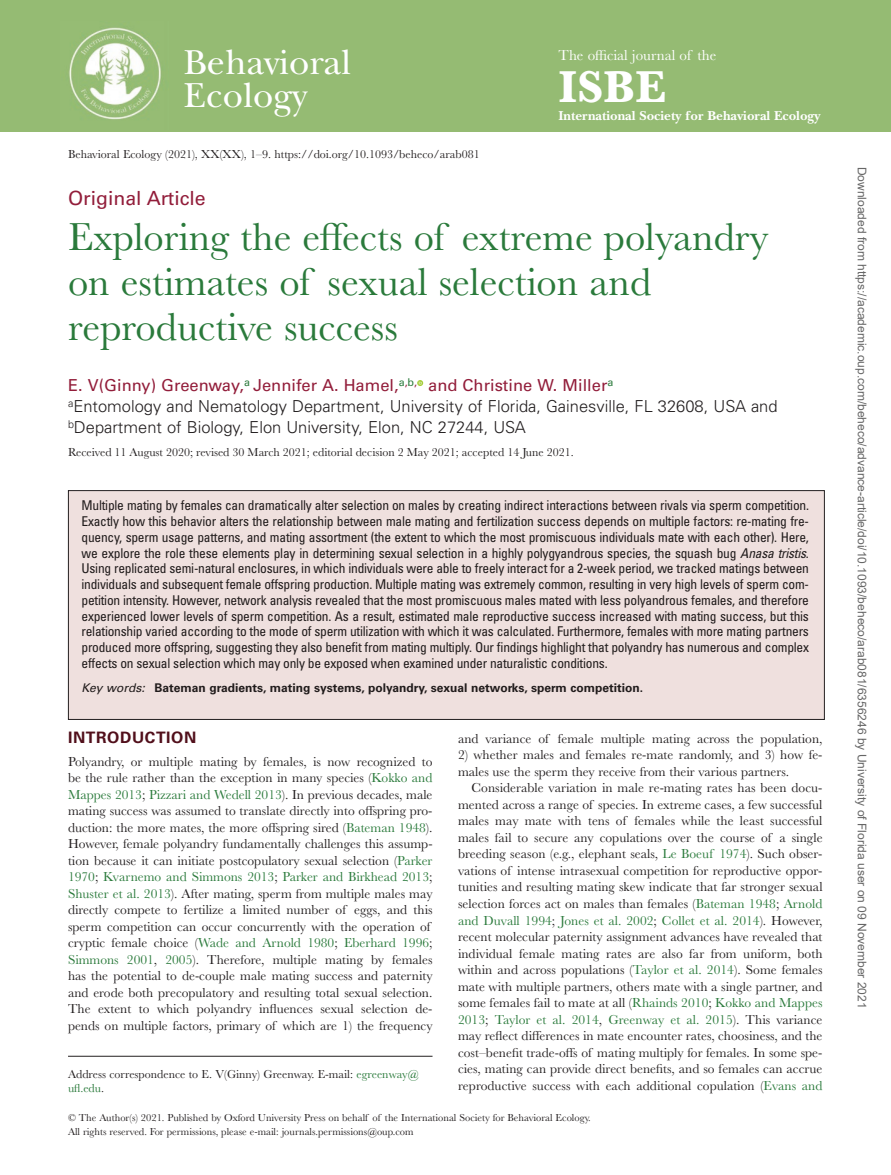
<style>
.page{position:relative;width:891px;height:1175px;background:#fff}
.page>*{position:absolute;margin:0;border:0;box-sizing:border-box;transform-origin:0 0}
.t1{font:700 46.35px "Baskerville MT Std";color:#fff}
.t2{font:40.5px/45px "Baskerville MT Std";color:#2a7a3b}
.t3{font:36.15px/33px "New Baskerville Std";color:#fff}
.t4{font:19.5px "Univers LT Std";color:#921d3a}
.t5{font:300 16.5px/21px "Univers LT Std";color:#231f20}
.t6{font:700 15.75px "Univers LT Std";letter-spacing:.04em;color:#510f1b}
.t7{font:15px "Baskerville MT Std";color:#fff}
.t8{font:13.5px/16.5px "Baskerville MT Std";color:#231f20}
.t9{font:condensed 13.5px/15.8px "Univers LT Std";letter-spacing:-.02em;color:#231f20;text-align:justify}
.t10{font:700 13.5px "New Baskerville Std";color:#fff}
.t11{font:12px/13.5px "Baskerville MT Std";color:#231f20}
.t12{font:12px "Arial";color:#666}
.t13{font:700 12px "Univers LT Std";color:#231f20}
.t14{font:10.5px/13.5px "Baskerville MT Std";color:#231f20}
.s1{font-weight:400;color:#921d3a}
.s2{font-style:italic}
.s3{font-weight:400;font-style:italic}
.s4{color:#2a7a3b}
</style>
<div class="page">
<div style="left:0;top:0;width:891px;height:131px;background:#95bb73"></div>
<img style="left:69px;top:27px;width:92px;height:93px">
<hr style="left:68px;top:1055px;width:365px;height:1px;background:#231f20">
<svg style="left:417px;top:380px;width:6px;height:6px"></svg>
<div style="left:68px;top:490px;width:756px;height:229px;background:#efe0de"></div>
<div style="left:68px;top:490px;width:757px;height:230px;border:1px solid #231f20"></div>
<h3 class="t3" style="left:184px;top:46px;width:169px">Behavioral<br>Ecology</h3>
<p class="t7" style="left:558px;top:46px;width:160px">The official journal of the</p>
<h1 class="t1" style="left:558px;top:61px;width:109px">ISBE</h1>
<p class="t10" style="left:558px;top:107px;width:263px">International Society for Behavioral Ecology</p>
<p class="t11" style="left:68px;top:148px;width:413px">Behavioral Ecology (2021), XX(XX), 1–9. https://doi.org/10.1093/beheco/arab081</p>
<h3 class="t4" style="left:68px;top:187px;width:139px">Original Article</h3>
<h2 class="t2" style="left:68px;top:215px;width:702px">Exploring the effects of extreme polyandry on estimates of sexual selection and reproductive success</h2>
<p class="t5" style="left:68px;top:375px;width:711px"><span class="s1">E. V(Ginny) Greenway,</span><sup>a</sup> <span class="s1">Jennifer A. Hamel,</span><sup>a</sup><sup>,</sup><sup>b</sup><sup>,</sup> <span class="s1">and Christine W. Miller</span><sup>a<br></sup><sup>a</sup>Entomology and Nematology Department, University of Florida, Gainesville, FL 32608, USA and <sup>b</sup>Department of Biology, Elon University, Elon, NC 27244, USA</p>
<p class="t11" style="left:68px;top:446px;width:507px">Received 11 August 2020; revised 30 March 2021; editorial decision 2 May 2021; accepted 14 June 2021.</p>
<p class="t9" style="left:82px;top:497px;width:729px">Multiple mating by females can dramatically alter selection on males by creating indirect interactions between rivals via sperm competition.<br>Exactly how this behavior alters the relationship between male mating and fertilization success depends on multiple factors: re-mating fre&shy;quency, sperm usage patterns, and mating assortment (the extent to which the most promiscuous individuals mate with each other). Here, we explore the role these elements play in determining sexual selection in a highly polygyandrous species, the squash bug <span class="s2">Anasa tristis</span>.<br>Using replicated semi-natural enclosures, in which individuals were able to freely interact for a 2-week period, we tracked matings between individuals and subsequent female offspring production. Multiple mating was extremely common, resulting in very high levels of sperm com&shy;petition intensity. However, network analysis revealed that the most promiscuous males mated with less polyandrous females, and therefore experienced lower levels of sperm competition. As a result, estimated male reproductive success increased with mating success, but this relationship varied according to the mode of sperm utilization with which it was calculated. Furthermore, females with more mating partners produced more offspring, suggesting they also benefit from mating multiply. Our findings highlight that polyandry has numerous and complex effects on sexual selection which may only be exposed when examined under naturalistic conditions.</p>
<p class="t13" style="left:82px;top:680px;width:563px"><span class="s3">Key words:</span> Bateman gradients, mating systems, polyandry, sexual networks, sperm competition.</p>
<p class="t6" style="left:68px;top:728px;width:130px">INTRODUCTION</p>
<p class="t8" style="left:68px;top:753px;width:366px">Polyandry, or multiple mating by females, is now recognized to be the rule rather than the exception in many species (<span class="s4">Kokko and Mappes 2013</span>; <span class="s4">Pizzari and Wedell 2013</span>). In previous decades, male mating success was assumed to translate directly into offspring pro&shy;duction: the more mates, the more offspring sired (<span class="s4">Bateman 1948</span>).<br>However, female polyandry fundamentally challenges this assump&shy;tion because it can initiate postcopulatory sexual selection (<span class="s4">Parker 1970</span>; <span class="s4">Kvarnemo and Simmons 2013</span>; <span class="s4">Parker and Birkhead 2013</span>; <span class="s4">Shuster et al. 2013</span>). After mating, sperm from multiple males may directly compete to fertilize a limited number of eggs, and this sperm competition can occur concurrently with the operation of cryptic female choice (<span class="s4">Wade and Arnold 1980</span>; <span class="s4">Eberhard 1996</span>; <span class="s4">Simmons 2001</span>, <span class="s4">2005</span>). Therefore, multiple mating by females has the potential to de-couple male mating success and paternity and erode both precopulatory and resulting total sexual selection.<br>The extent to which polyandry influences sexual selection de&shy;pends on multiple factors, primary of which are 1) the frequency</p>
<p class="t8" style="left:458px;top:730px;width:366px">and variance of female multiple mating across the population,</p>
<p class="t8" style="left:458px;top:747px;width:366px">2) whether males and females re-mate randomly, and 3) how fe&shy;males use the sperm they receive from their various partners.</p>
<p class="t8" style="left:458px;top:780px;width:366px;text-align:justify;text-indent:14px">Considerable variation in male re-mating rates has been docu&shy;mented across a range of species. In extreme cases, a few successful males may mate with tens of females while the least successful males fail to secure any copulations over the course of a single breeding season (e.g., elephant seals, <span class="s4">Le Boeuf 1974</span>). Such obser&shy;vations of intense intrasexual competition for reproductive oppor&shy;tunities and resulting mating skew indicate that far stronger sexual selection forces act on males than females (<span class="s4">Bateman 1948</span>; <span class="s4">Arnold and Duvall 1994</span>; <span class="s4">Jones et al. 2002</span>; <span class="s4">Collet et al. 2014</span>). However, recent molecular paternity assignment advances have revealed that individual female mating rates are also far from uniform, both within and across populations (<span class="s4">Taylor et al. 2014</span>). Some females mate with multiple partners, others mate with a single partner, and some females fail to mate at all (<span class="s4">Rhainds 2010</span>; <span class="s4">Kokko and Mappes 2013</span>; <span class="s4">Taylor et al. 2014</span>, <span class="s4">Greenway et al. 2015</span>). This variance may reflect differences in mate encounter rates, choosiness, and the cost–benefit trade-offs of mating multiply for females. In some spe&shy;cies, mating can provide direct benefits, and so females can accrue reproductive success with each additional copulation (<span class="s4">Evans and</span></p>
<p class="t11" style="left:68px;top:1067px;width:352px">Address correspondence to E. V(Ginny) Greenway. E-mail: <span class="s4">egreenway@ ufl.edu</span>.</p>
<p class="t14" style="left:68px;top:1110px;width:524px">© The Author(s) 2021. Published by Oxford University Press on behalf of the International Society for Behavioral Ecology.<br>All rights reserved. For permissions, please e-mail: journals.permissions@oup.com</p>
<p class="t12" style="left:866px;top:167px;width:843px;rotate:90deg">Downloaded from https://academic.oup.com/beheco/advance-article/doi/10.1093/beheco/arab081/6356246 by University of Florida user on 09 November 2021</p>
</div>
